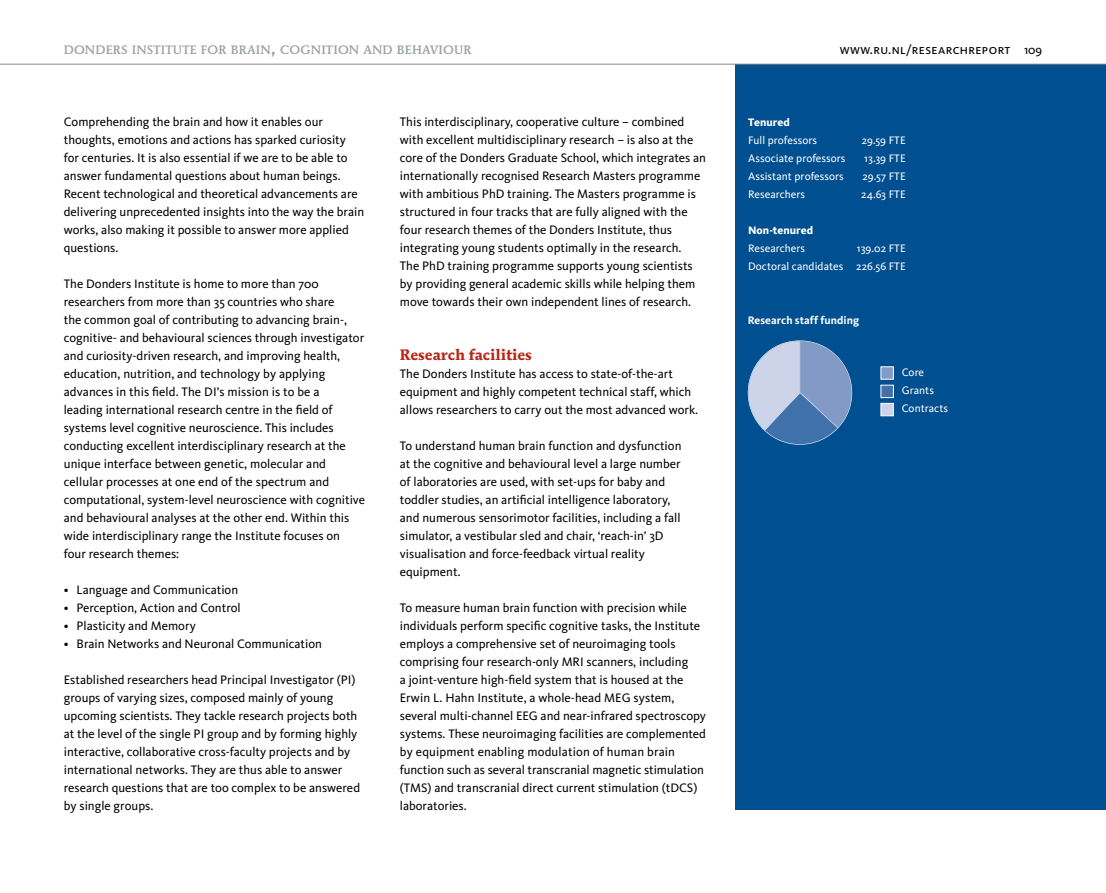
<style>
.page{position:relative;width:1106px;height:893px;background:#fff}
.page>*{position:absolute;margin:0;border:0;box-sizing:border-box;transform-origin:0 0}
.t1{font:700 15px "Mendoza Rom ITC";color:#b52718}
.t2{font:13.5px "Kievit Book SC";letter-spacing:.03em;color:#000}
.t3{font:12.75px/18px "Kievit";color:#000}
.t4{font:12.15px "Mendoza Rom ITC Medi OS";letter-spacing:.015em;color:#9aa39c}
.t5{font:11.25px/18px "Kievit";letter-spacing:.005em;color:#fff;text-align:right}
.t6{font:700 11.25px "Kievit";letter-spacing:.005em;color:#fff}
.t7{font:800 11.25px "Kievit";letter-spacing:.005em;color:#fff}
.s1{font-size:17.25px}
.s2{font-family:"Kievit";font-size:12.75px}
</style>
<div class="page">
<div style="left:736px;top:64px;width:370px;height:746px;background:#004f91"></div>
<svg style="left:747px;top:340px;width:105px;height:105px"></svg>
<div style="left:880px;top:366px;width:13px;height:14px;background:#839ac6;border:1px solid #fff"></div>
<div style="left:880px;top:385px;width:13px;height:13px;background:#4170ab;border:1px solid #fff"></div>
<div style="left:880px;top:403px;width:13px;height:13px;background:#cdd4e9;border:1px solid #fff"></div>
<hr style="left:0;top:64px;width:1106px;height:1px;background:#878787">
<p class="t4" style="left:64px;top:42px;width:409px">DONDERS INSTITUTE FOR BRAIN<span class="s1">,</span> COGNITION AND BEHAVIOUR</p>
<p class="t2" style="left:839px;top:42px;width:204px">www.ru.nl/researchreport <span class="s2">109</span></p>
<p class="t3" style="left:64px;top:113px;width:302px">Comprehending the brain and how it enables our thoughts, emotions and actions has sparked curiosity for centuries. It is also essential if we are to be able to answer fundamental questions about human beings.<br>Recent technological and theoretical advancements are delivering unprecedented insights into the way the brain works, also making it possible to answer more applied questions.</p>
<p class="t3" style="left:64px;top:275px;width:303px">The Donders Institute is home to more than 700 researchers from more than 35 countries who share<br>the common goal of contributing to advancing brain-, cognitive- and behavioural sciences through investigator and curiosity-driven research, and improving health, education, nutrition, and technology by applying advances in this field. The DI’s mission is to be a<br>leading international research centre in the field of systems level cognitive neuroscience. This includes conducting excellent interdisciplinary research at the unique interface between genetic, molecular and cellular processes at one end of the spectrum and computational, system-level neuroscience with cognitive and behavioural analyses at the other end. Within this wide interdisciplinary range the Institute focuses on four research themes:</p>
<p class="t3" style="left:64px;top:581px;width:176px">• Language and Communication</p>
<p class="t3" style="left:64px;top:599px;width:178px">• Perception, Action and Control</p>
<p class="t3" style="left:64px;top:617px;width:134px">• Plasticity and Memory</p>
<p class="t3" style="left:64px;top:635px;width:260px">• Brain Networks and Neuronal Communication</p>
<p class="t3" style="left:64px;top:671px;width:298px">Established researchers head Principal Investigator (PI) groups of varying sizes, composed mainly of young upcoming scientists. They tackle research projects both at the level of the single PI group and by forming highly interactive, collaborative cross-faculty projects and by international networks. They are thus able to answer research questions that are too complex to be answered by single groups.</p>
<p class="t3" style="left:400px;top:113px;width:308px">This interdisciplinary, cooperative culture – combined with excellent multidisciplinary research – is also at the core of the Donders Graduate School, which integrates an internationally recognised Research Masters programme with ambitious PhD training. The Masters programme is structured in four tracks that are fully aligned with the four research themes of the Donders Institute, thus integrating young students optimally in the research.<br>The PhD training programme supports young scientists by providing general academic skills while helping them move towards their own independent lines of research.</p>
<p class="t1" style="left:400px;top:345px;width:134px">Research facilities</p>
<p class="t3" style="left:400px;top:365px;width:300px">The Donders Institute has access to state-of-the-art equipment and highly competent technical staff, which allows researchers to carry out the most advanced work.</p>
<p class="t3" style="left:400px;top:437px;width:283px">To understand human brain function and dysfunction at the cognitive and behavioural level a large number of laboratories are used, with set-ups for baby and toddler studies, an artificial intelligence laboratory, and numerous sensorimotor facilities, including a fall simulator, a vestibular sled and chair, ‘reach-in’ 3D visualisation and force-feedback virtual reality equipment.</p>
<p class="t3" style="left:400px;top:599px;width:308px">To measure human brain function with precision while individuals perform specific cognitive tasks, the Institute employs a comprehensive set of neuroimaging tools comprising four research-only MRI scanners, including<br>a joint-venture high-field system that is housed at the Erwin L. Hahn Institute, a whole-head MEG system, several multi-channel EEG and near-infrared spectroscopy systems. These neuroimaging facilities are complemented by equipment enabling modulation of human brain function such as several transcranial magnetic stimulation (TMS) and transcranial direct current stimulation (tDCS) laboratories.</p>
<p class="t7" style="left:748px;top:116px;width:43px">Tenured</p>
<p class="t5" style="left:748px;top:131px;width:70px">Full professors</p>
<p class="t5" style="left:862px;top:131px;width:45px">29.59 FTE</p>
<p class="t5" style="left:748px;top:149px;width:99px">Associate professors</p>
<p class="t5" style="left:864px;top:149px;width:43px">13.39 FTE</p>
<p class="t5" style="left:748px;top:167px;width:97px">Assistant professors</p>
<p class="t5" style="left:862px;top:167px;width:45px">29.57 FTE</p>
<p class="t5" style="left:748px;top:185px;width:59px">Researchers</p>
<p class="t5" style="left:861px;top:185px;width:46px">24.63 FTE</p>
<p class="t7" style="left:748px;top:224px;width:67px">Non-tenured</p>
<p class="t5" style="left:748px;top:239px;width:59px">Researchers</p>
<p class="t5" style="left:748px;top:239px;width:159px">139.02 FTE<br>Doctoral candidates 226.56 FTE</p>
<p class="t6" style="left:747px;top:314px;width:113px">Research staff funding</p>
<p class="t5" style="left:901px;top:364px;width:48px;text-align:left">Core<br>Grants<br>Contracts</p>
</div>
